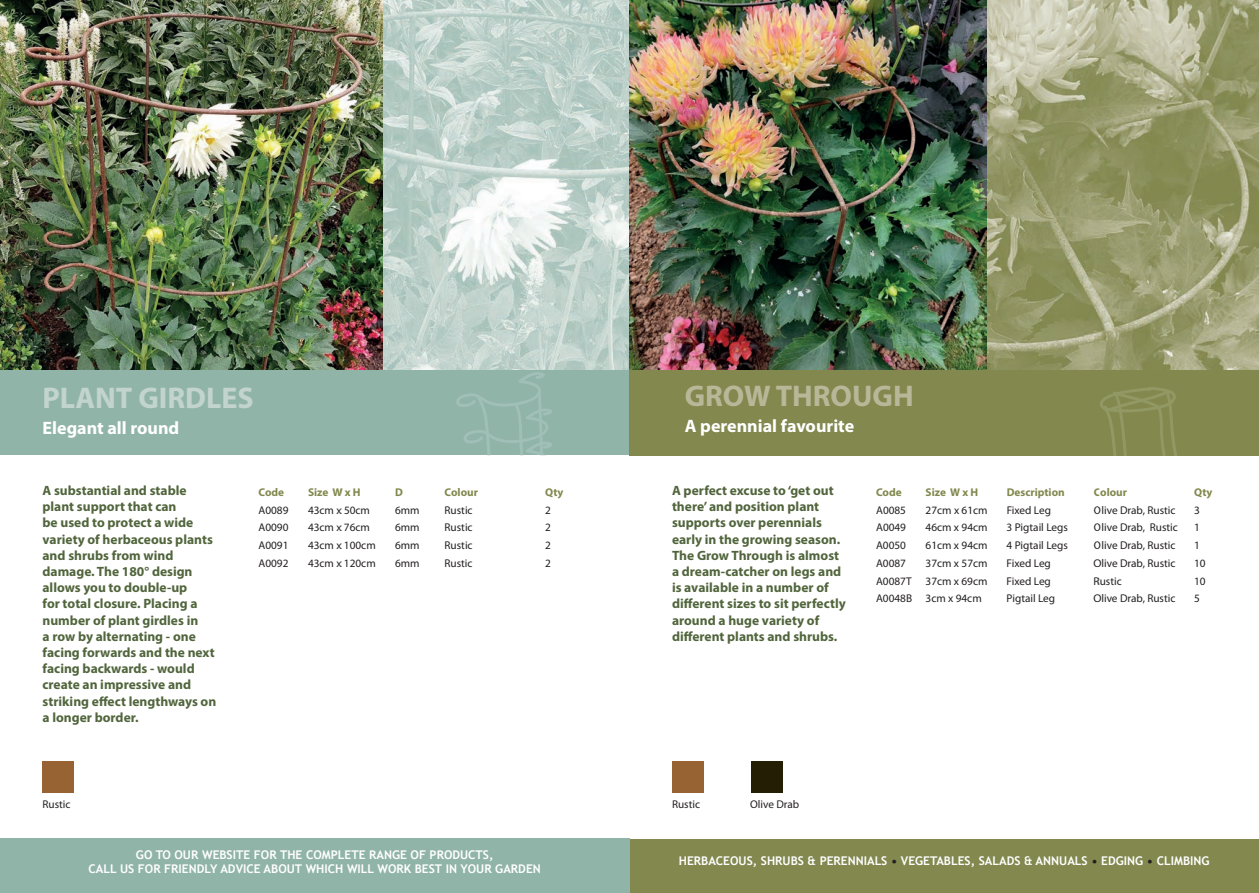
<style>
.page{position:relative;width:1259px;height:893px;background:#fff}
.page>*{position:absolute;margin:0;border:0;box-sizing:border-box;transform-origin:0 0}
.t1{font:700 30px "Myriad Pro";color:#c3d4cf}
.t2{font:700 30px "Myriad Pro";color:#b8b899}
.t3{font:700 18px "Myriad Pro";color:#fff}
.t4{font:700 13.5px/16.2px "Myriad Pro";color:#51653c}
.t5{font:700 12px/14.4px "Trebuchet MS";color:#fff;text-align:center}
.t6{font:11.25px "Myriad Pro";color:#231f20}
.t7{font:700 11.25px "Myriad Pro";color:#82884e}
.s1{color:#231f20}
</style>
<div class="page">
<div style="left:629px;top:839px;width:630px;height:54px;background:#82884e"></div>
<div style="left:0;top:369px;width:629px;height:86px;background:#91b4a9"></div>
<img style="left:383px;top:0;width:246px;height:370px">
<img style="left:0;top:0;width:383px;height:370px">
<div style="left:0;top:839px;width:629px;height:54px;background:#91b4a9"></div>
<svg style="left:455px;top:369px;width:97px;height:86px"></svg>
<div style="left:43px;top:761px;width:31px;height:32px;background:#986332"></div>
<div style="left:629px;top:369px;width:630px;height:86px;background:#82884e"></div>
<img style="left:986px;top:0;width:273px;height:369px">
<img style="left:629px;top:0;width:357px;height:369px">
<svg style="left:1100px;top:387px;width:77px;height:68px"></svg>
<div style="left:672px;top:761px;width:31px;height:32px;background:#986332"></div>
<div style="left:751px;top:761px;width:31px;height:32px;background:#241e05"></div>
<h1 class="t1" style="left:43px;top:379px;width:213px">PLANT GIRDLES</h1>
<h2 class="t3" style="left:43px;top:416px;width:138px">Elegant all round</h2>
<p class="t4" style="left:43px;top:482px;width:175px">A substantial and stable plant support that can<br>be used to protect a wide variety of herbaceous plants and shrubs from wind damage. The 180° design allows you to double-up<br>for total closure. Placing a number of plant girdles in<br>a row by alternating - one facing forwards and the next facing backwards - would create an impressive and striking effect lengthways on a longer border.</p>
<p class="t6" style="left:43px;top:797px;width:30px">Rustic</p>
<p class="t7" style="left:258px;top:485px;width:27px">Code</p>
<p class="t7" style="left:308px;top:485px;width:54px">Size W x H</p>
<p class="t7" style="left:395px;top:485px;width:9px">D</p>
<p class="t7" style="left:444px;top:485px;width:35px">Colour</p>
<p class="t7" style="left:545px;top:485px;width:20px">Qty</p>
<p class="t6" style="left:258px;top:503px;width:31px">A0089</p>
<p class="t6" style="left:308px;top:503px;width:63px">43cm x 50cm</p>
<p class="t6" style="left:395px;top:503px;width:26px">6mm</p>
<p class="t6" style="left:444px;top:503px;width:30px">Rustic</p>
<p class="t6" style="left:545px;top:503px;width:7px">2</p>
<p class="t6" style="left:258px;top:521px;width:31px">A0090</p>
<p class="t6" style="left:308px;top:521px;width:63px">43cm x 76cm</p>
<p class="t6" style="left:395px;top:521px;width:26px">6mm</p>
<p class="t6" style="left:444px;top:521px;width:30px">Rustic</p>
<p class="t6" style="left:545px;top:521px;width:7px">2</p>
<p class="t6" style="left:258px;top:538px;width:31px">A0091</p>
<p class="t6" style="left:308px;top:538px;width:69px">43cm x 100cm</p>
<p class="t6" style="left:395px;top:538px;width:26px">6mm</p>
<p class="t6" style="left:444px;top:538px;width:30px">Rustic</p>
<p class="t6" style="left:545px;top:538px;width:7px">2</p>
<p class="t6" style="left:258px;top:556px;width:31px">A0092</p>
<p class="t6" style="left:308px;top:556px;width:69px">43cm x 120cm</p>
<p class="t6" style="left:395px;top:556px;width:26px">6mm</p>
<p class="t6" style="left:444px;top:556px;width:30px">Rustic</p>
<p class="t6" style="left:545px;top:556px;width:7px">2</p>
<p class="t5" style="left:89px;top:847px;width:454px">GO TO OUR WEBSITE FOR THE COMPLETE RANGE OF PRODUCTS,<br>CALL US FOR FRIENDLY ADVICE ABOUT WHICH WILL WORK BEST IN YOUR GARDEN</p>
<h1 class="t2" style="left:685px;top:377px;width:230px">GROW THROUGH</h1>
<h2 class="t3" style="left:685px;top:414px;width:171px">A perennial favourite</h2>
<p class="t4" style="left:672px;top:482px;width:175px">A perfect excuse to ‘get out there’ and position plant supports over perennials early in the growing season.<br>The Grow Through is almost a dream-catcher on legs and is available in a number of different sizes to sit perfectly around a huge variety of different plants and shrubs.</p>
<p class="t7" style="left:876px;top:485px;width:27px">Code</p>
<p class="t7" style="left:925px;top:485px;width:54px">Size W x H</p>
<p class="t7" style="left:1006px;top:485px;width:60px">Description</p>
<p class="t7" style="left:1093px;top:485px;width:35px">Colour</p>
<p class="t7" style="left:1194px;top:485px;width:20px">Qty</p>
<p class="t6" style="left:876px;top:503px;width:31px">A0085</p>
<p class="t6" style="left:925px;top:503px;width:63px">27cm x 61cm</p>
<p class="t6" style="left:1006px;top:503px;width:46px">Fixed Leg</p>
<p class="t6" style="left:1093px;top:503px;width:83px">Olive Drab, Rustic</p>
<p class="t6" style="left:1194px;top:503px;width:7px">3</p>
<p class="t6" style="left:876px;top:521px;width:31px">A0049</p>
<p class="t6" style="left:925px;top:521px;width:63px">46cm x 94cm</p>
<p class="t6" style="left:1006px;top:521px;width:63px">3 Pigtail Legs</p>
<p class="t6" style="left:1093px;top:521px;width:86px">Olive Drab, Rustic</p>
<p class="t6" style="left:1194px;top:521px;width:7px">1</p>
<p class="t6" style="left:876px;top:538px;width:31px">A0050</p>
<p class="t6" style="left:925px;top:538px;width:63px">61cm x 94cm</p>
<p class="t6" style="left:1006px;top:538px;width:63px">4 Pigtail Legs</p>
<p class="t6" style="left:1093px;top:538px;width:83px">Olive Drab, Rustic</p>
<p class="t6" style="left:1194px;top:538px;width:7px">1</p>
<p class="t6" style="left:876px;top:556px;width:31px">A0087</p>
<p class="t6" style="left:925px;top:556px;width:63px">37cm x 57cm</p>
<p class="t6" style="left:1006px;top:556px;width:46px">Fixed Leg</p>
<p class="t6" style="left:1093px;top:556px;width:83px">Olive Drab, Rustic</p>
<p class="t6" style="left:1194px;top:556px;width:13px">10</p>
<p class="t6" style="left:876px;top:574px;width:113px">A0087T 37cm x 69cm</p>
<p class="t6" style="left:1006px;top:574px;width:46px">Fixed Leg</p>
<p class="t6" style="left:1093px;top:574px;width:30px">Rustic</p>
<p class="t6" style="left:1194px;top:574px;width:13px">10</p>
<p class="t6" style="left:876px;top:592px;width:107px">A0048B 3cm x 94cm</p>
<p class="t6" style="left:1006px;top:592px;width:50px">Pigtail Leg</p>
<p class="t6" style="left:1093px;top:592px;width:83px">Olive Drab, Rustic</p>
<p class="t6" style="left:1194px;top:592px;width:7px">5</p>
<p class="t6" style="left:672px;top:797px;width:30px">Rustic</p>
<p class="t6" style="left:750px;top:797px;width:51px">Olive Drab</p>
<p class="t5" style="left:679px;top:853px;width:532px">HERBACEOUS, SHRUBS &amp; PERENNIALS <span class="s1">•</span> VEGETABLES, SALADS &amp; ANNUALS <span class="s1">•</span> EDGING <span class="s1">•</span> CLIMBING</p>
</div>
